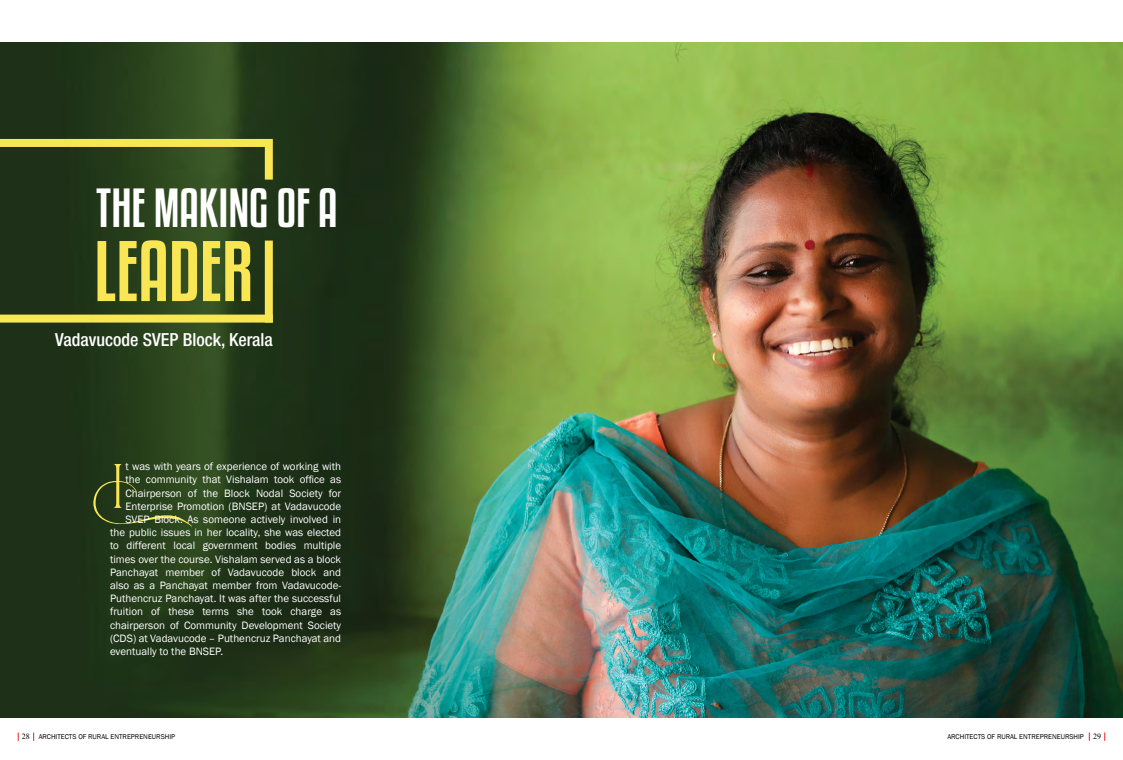
<style>
.page{position:relative;width:1123px;height:760px;background:#fff}
.page>*{position:absolute;margin:0;border:0;box-sizing:border-box;transform-origin:0 0}
.t1{font:76px "Kenyan Coffee Rg";color:#f8e654}
.t2{font:62.8px "Hello Paris Serif";color:#f8e654}
.t3{font:48.4px "Kenyan Coffee Rg";color:#fff}
.t4{font:500 condensed 18px "Helvetica Neue LT Std";color:#fff}
.t5{font:11px "Franklin Gothic";color:#fff}
.t6{font:8px "Times New Roman";color:#000}
.t7{font:7.2px "Franklin Gothic";color:#000}
</style>
<div class="page">
<img style="left:0;top:43px;width:1123px;height:674px">
<div style="left:0;top:314px;width:273px;height:8px;background:#f8e654"></div>
<div style="left:265px;top:240px;width:8px;height:82px;background:#f8e654"></div>
<div style="left:0;top:139px;width:265px;height:8px;background:#f8e654"></div>
<div style="left:265px;top:139px;width:8px;height:41px;background:#f8e654"></div>
<p class="t3" style="left:96px;top:176px;width:242px">THE MAKING OF A</p>
<p class="t1" style="left:94px;top:220px;width:160px">LEADER</p>
<p class="t4" style="left:55px;top:329px;width:219px">Vadavucode SVEP Block, Kerala</p>
<p class="t5" style="left:125px;top:459px;width:217px">t was with years of experience of working with</p>
<p class="t5" style="left:125px;top:473px;width:217px">the community that Vishalam took office as</p>
<p class="t5" style="left:125px;top:486px;width:217px">Chairperson of the Block Nodal Society for</p>
<p class="t5" style="left:125px;top:499px;width:217px">Enterprise Promotion (BNSEP) at Vadavucode</p>
<p class="t5" style="left:125px;top:512px;width:217px">SVEP Block. As someone actively involved in</p>
<p class="t5" style="left:110px;top:525px;width:233px">the public issues in her locality, she was elected</p>
<p class="t5" style="left:110px;top:539px;width:233px">to different local government bodies multiple</p>
<p class="t5" style="left:110px;top:552px;width:233px">times over the course. Vishalam served as a block</p>
<p class="t5" style="left:110px;top:565px;width:233px">Panchayat member of Vadavucode block and</p>
<p class="t5" style="left:110px;top:578px;width:233px">also as a Panchayat member from Vadavucode-</p>
<p class="t5" style="left:110px;top:591px;width:233px">Puthencruz Panchayat. It was after the successful</p>
<p class="t5" style="left:110px;top:605px;width:233px">fruition of these terms she took charge as</p>
<p class="t5" style="left:110px;top:618px;width:233px">chairperson of Community Development Society</p>
<p class="t5" style="left:110px;top:631px;width:233px">(CDS) at Vadavucode – Puthencruz Panchayat and</p>
<p class="t5" style="left:110px;top:644px;width:115px">eventually to the BNSEP.</p>
<p class="t2" style="left:110px;top:448px;width:100px">I</p>
<p class="t6" style="left:22px;top:731px;width:9px">28</p>
<p class="t7" style="left:39px;top:732px;width:138px">ARCHITECTS OF RURAL ENTREPRENEURSHIP</p>
<p class="t7" style="left:947px;top:732px;width:138px">ARCHITECTS OF RURAL ENTREPRENEURSHIP</p>
<p class="t6" style="left:1093px;top:731px;width:9px">29</p>
</div>
